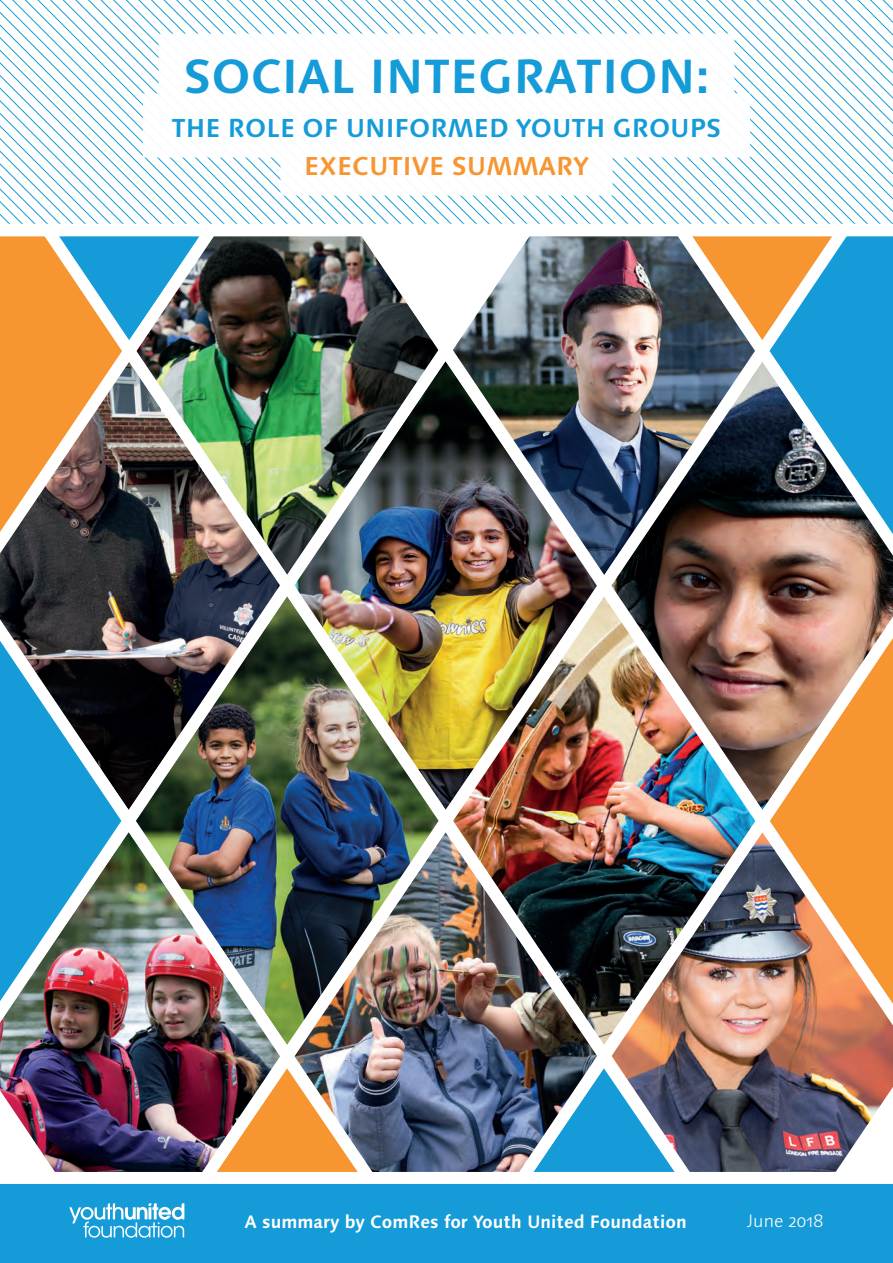
<style>
.page{position:relative;width:893px;height:1263px;background:#fff}
.page>*{position:absolute;margin:0;border:0;box-sizing:border-box;transform-origin:0 0}
.t1{font:700 48px "Linotype Syntax Os F";color:#149bd8}
.t2{font:700 25.95px "Linotype Syntax Os F";color:#149bd8}
.t3{font:700 25.95px "Linotype Syntax Os F";color:#f79530}
.t4{font:700 18px "Linotype Syntax Os F";color:#fff}
.t5{font:300 18px "Linotype Syntax Os F";color:#fff}
</style>
<div class="page">
<img style="left:488px;top:536px;width:174px;height:636px">
<img style="left:662px;top:536px;width:231px;height:636px">
<img style="left:177px;top:536px;width:311px;height:636px">
<img style="left:0;top:536px;width:177px;height:727px">
<div style="left:1px;top:1178px;width:892px;height:85px;background:#149bd8"></div>
<img style="left:1px;top:1111px;width:183px;height:127px">
<img style="left:0;top:0;width:893px;height:536px">
<div style="left:0;top:1172px;width:893px;height:12px;background:#fff"></div>
<div style="left:0;top:224px;width:893px;height:12px;background:#fff"></div>
<p class="t1" style="left:183px;top:47px;width:528px">SOCIAL INTEGRATION:</p>
<p class="t2" style="left:172px;top:111px;width:551px">THE ROLE OF UNIFORMED YOUTH GROUPS</p>
<p class="t3" style="left:304px;top:150px;width:286px">EXECUTIVE SUMMARY</p>
<p class="t4" style="left:245px;top:1210px;width:443px">A summary by ComRes for Youth United Foundation</p>
<p class="t5" style="left:747px;top:1210px;width:78px">June 2018</p>
</div>
